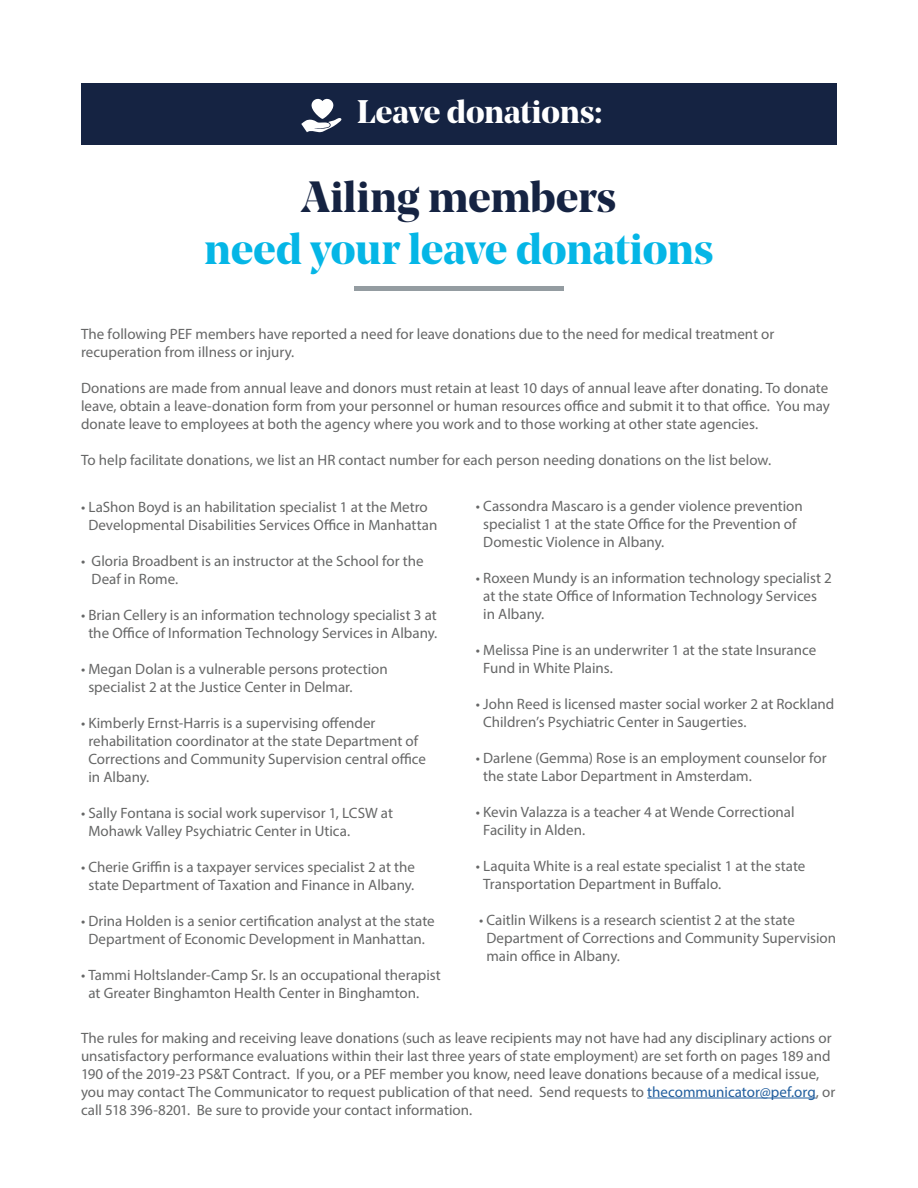
<style>
.page{position:relative;width:918px;height:1188px;background:#fff}
.page>*{position:absolute;margin:0;border:0;box-sizing:border-box;transform-origin:0 0}
.t1{font:700 43.5px "Noe Display";letter-spacing:-.005em;color:#05b6e6}
.t2{font:700 43.5px "Noe Display";color:#152342}
.t3{font:700 32.55px "Noe Display";letter-spacing:-.005em;color:#fff}
.t4{font:15px/18px "Myriad Pro";color:#666767}
.s1{color:#215e9e}
</style>
<div class="page">
<hr style="left:354px;top:286px;width:210px;height:4px;background:#949ca1">
<div style="left:81px;top:84px;width:756px;height:61px;background:#152342"></div>
<hr style="left:647px;top:1098px;width:169px;height:1px;background:#215e9e">
<svg style="left:301px;top:98px;width:41px;height:35px"></svg>
<h2 class="t3" style="left:357px;top:91px;width:247px">Leave donations:</h2>
<h1 class="t2" style="left:302px;top:169px;width:316px">Ailing members</h1>
<h1 class="t1" style="left:204px;top:221px;width:511px">need your leave donations</h1>
<p class="t4" style="left:81px;top:325px;width:695px">The following PEF members have reported a need for leave donations due to the need for medical treatment or recuperation from illness or injury.</p>
<p class="t4" style="left:81px;top:379px;width:750px;text-align:justify">Donations are made from annual leave and donors must retain at least 10 days of annual leave after donating. To donate leave, obtain a leave-donation form from your personnel or human resources office and submit it to that office. You may donate leave to employees at both the agency where you work and to those working at other state agencies.</p>
<p class="t4" style="left:81px;top:451px;width:692px">To help facilitate donations, we list an HR contact number for each person needing donations on the list below.</p>
<p class="t4" style="left:88px;top:498px;width:351px;text-indent:-7px">• LaShon Boyd is an habilitation specialist 1 at the Metro<br>Developmental Disabilities Services Office in Manhattan</p>
<p class="t4" style="left:92px;top:552px;width:334px;text-indent:-11px">• Gloria Broadbent is an instructor at the School for the<br>Deaf in Rome.</p>
<p class="t4" style="left:81px;top:606px;width:358px;text-align:center">• Brian Cellery is an information technology specialist 3 at the Office of Information Technology Services in Albany.</p>
<p class="t4" style="left:88px;top:660px;width:301px;text-indent:-7px">• Megan Dolan is a vulnerable persons protection specialist 2 at the Justice Center in Delmar.</p>
<p class="t4" style="left:88px;top:714px;width:339px;text-indent:-7px">• Kimberly Ernst-Harris is a supervising offender rehabilitation coordinator at the state Department of Corrections and Community Supervision central office in Albany.</p>
<p class="t4" style="left:88px;top:804px;width:306px;text-indent:-7px">• Sally Fontana is social work supervisor 1, LCSW at<br>Mohawk Valley Psychiatric Center in Utica.</p>
<p class="t4" style="left:81px;top:858px;width:336px;text-align:center">• Cherie Griffin is a taxpayer services specialist 2 at the state Department of Taxation and Finance in Albany.</p>
<p class="t4" style="left:81px;top:912px;width:355px;text-align:center">• Drina Holden is a senior certification analyst at the state<br>Department of Economic Development in Manhattan.</p>
<p class="t4" style="left:88px;top:966px;width:354px;text-indent:-7px">• Tammi Holtslander-Camp Sr. Is an occupational therapist at Greater Binghamton Health Center in Binghamton.</p>
<p class="t4" style="left:483px;top:497px;width:321px;text-indent:-7px">• Cassondra Mascaro is a gender violence prevention specialist 1 at the state Office for the Prevention of<br>Domestic Violence in Albany.</p>
<p class="t4" style="left:483px;top:569px;width:350px;text-indent:-7px">• Roxeen Mundy is an information technology specialist 2 at the state Office of Information Technology Services in Albany.</p>
<p class="t4" style="left:483px;top:641px;width:334px;text-indent:-7px">• Melissa Pine is an underwriter 1 at the state Insurance<br>Fund in White Plains.</p>
<p class="t4" style="left:483px;top:695px;width:353px;text-indent:-7px">• John Reed is licensed master social worker 2 at Rockland<br>Children’s Psychiatric Center in Saugerties.</p>
<p class="t4" style="left:483px;top:749px;width:345px;text-indent:-7px">• Darlene (Gemma) Rose is an employment counselor for the state Labor Department in Amsterdam.</p>
<p class="t4" style="left:483px;top:803px;width:313px;text-indent:-7px">• Kevin Valazza is a teacher 4 at Wende Correctional<br>Facility in Alden.</p>
<p class="t4" style="left:483px;top:857px;width:324px;text-indent:-7px">• Laquita White is a real estate specialist 1 at the state<br>Transportation Department in Buffalo.</p>
<p class="t4" style="left:486px;top:911px;width:351px;text-indent:-7px">• Caitlin Wilkens is a research scientist 2 at the state<br>Department of Corrections and Community Supervision main office in Albany.</p>
<p class="t4" style="left:81px;top:1028px;width:756px">The rules for making and receiving leave donations (such as leave recipients may not have had any disciplinary actions or unsatisfactory performance evaluations within their last three years of state employment) are set forth on pages 189 and 190 of the 2019-23 PS&amp;T Contract. If you, or a PEF member you know, need leave donations because of a medical issue, you may contact The Communicator to request publication of that need. Send requests to <span class="s1">thecommunicator@pef.org</span>, or call 518 396-8201. Be sure to provide your contact information.</p>
</div>
